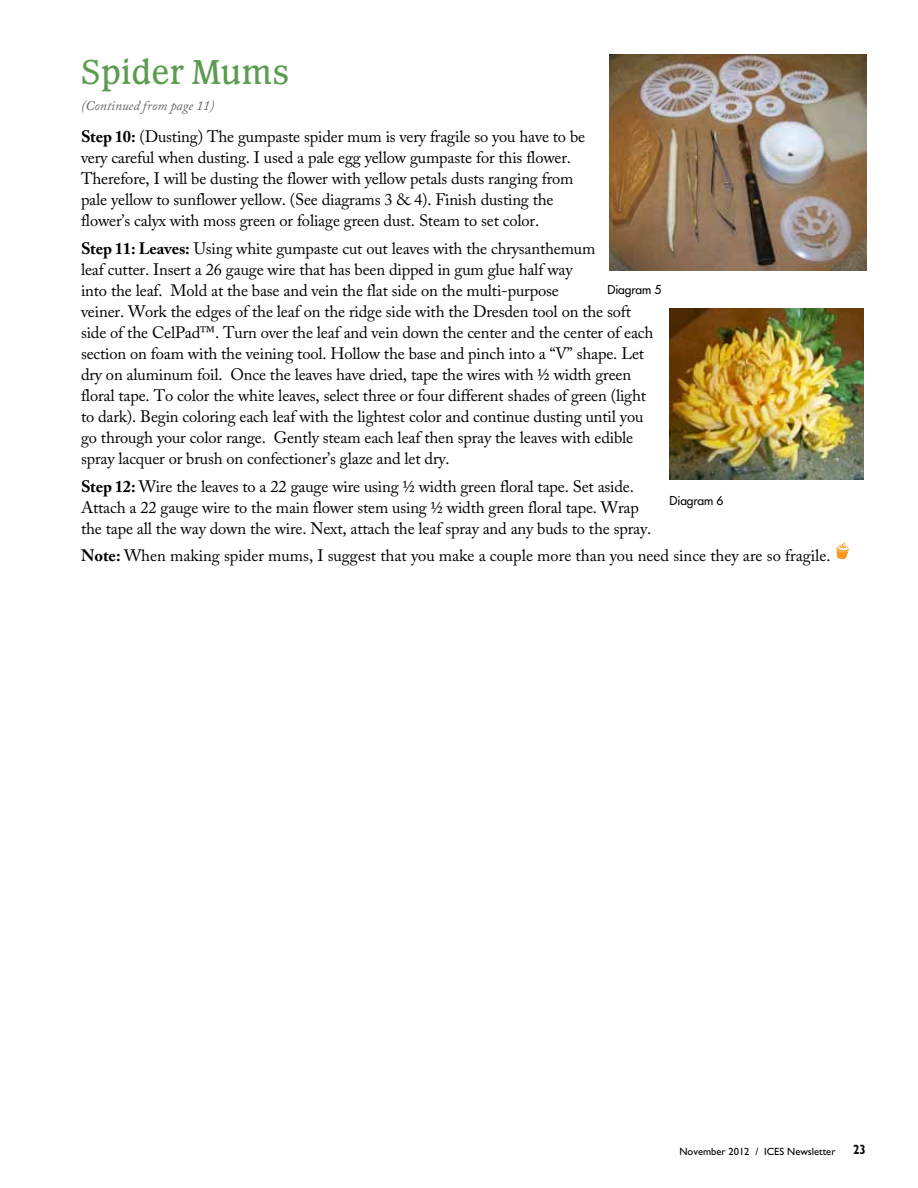
<style>
.page{position:relative;width:918px;height:1188px;background:#fff}
.page>*{position:absolute;margin:0;border:0;box-sizing:border-box;transform-origin:0 0}
.t1{font:500 36px "Waverly";color:#5b9c51}
.t2{font:16.5px/21px "Adobe Caslon Pro";letter-spacing:-.01em;color:#000}
.t3{font:italic 13.5px "Adobe Caslon Pro";color:#636466}
.t4{font:700 13.5px "Gill Sans";color:#000;scale:.85 1}
.t5{font:12px "Futura";letter-spacing:-.01em;color:#000}
.t6{font:10.5px "Gill Sans";color:#000}
.s1{font-weight:700}
</style>
<div class="page">
<img style="left:609px;top:54px;width:257px;height:217px">
<img style="left:670px;top:308px;width:194px;height:172px">
<svg style="left:836px;top:542px;width:13px;height:18px"></svg>
<p class="t1" style="left:81px;top:48px;width:210px">Spider Mums</p>
<p class="t3" style="left:81px;top:97px;width:135px">(Continued from page 11)</p>
<p class="t2" style="left:81px;top:126px;width:506px"><span class="s1">Step 10:</span> (Dusting) The gumpaste spider mum is very fragile so you have to be very careful when dusting. I used a pale egg yellow gumpaste for this flower.<br>Therefore, I will be dusting the flower with yellow petals dusts ranging from pale yellow to sunflower yellow. (See diagrams 3 &amp; 4). Finish dusting the flower’s calyx with moss green or foliage green dust. Steam to set color.</p>
<p class="t2" style="left:81px;top:238px;width:574px"><span class="s1">Step 11: Leaves:</span> Using white gumpaste cut out leaves with the chrysanthemum<br>leaf cutter. Insert a 26 gauge wire that has been dipped in gum glue half way<br>into the leaf. Mold at the base and vein the flat side on the multi-purpose<br>veiner. Work the edges of the leaf on the ridge side with the Dresden tool on the soft side of the CelPad™. Turn over the leaf and vein down the center and the center of each section on foam with the veining tool. Hollow the base and pinch into a “V” shape. Let dry on aluminum foil. Once the leaves have dried, tape the wires with ½ width green floral tape. To color the white leaves, select three or four different shades of green (light to dark). Begin coloring each leaf with the lightest color and continue dusting until you go through your color range. Gently steam each leaf then spray the leaves with edible spray lacquer or brush on confectioner’s glaze and let dry.</p>
<p class="t2" style="left:81px;top:475px;width:572px"><span class="s1">Step 12:</span> Wire the leaves to a 22 gauge wire using ½ width green floral tape. Set aside.<br>Attach a 22 gauge wire to the main flower stem using ½ width green floral tape. Wrap the tape all the way down the wire. Next, attach the leaf spray and any buds to the spray.</p>
<p class="t2" style="left:81px;top:545px;width:751px"><span class="s1">Note:</span> When making spider mums, I suggest that you make a couple more than you need since they are so fragile.</p>
<p class="t5" style="left:608px;top:282px;width:55px">Diagram 5</p>
<p class="t5" style="left:670px;top:493px;width:55px">Diagram 6</p>
<p class="t6" style="left:679px;top:1145px;width:158px">November 2012 / ICES Newsletter</p>
<p class="t4" style="left:853px;top:1141px;width:16px">23</p>
</div>
